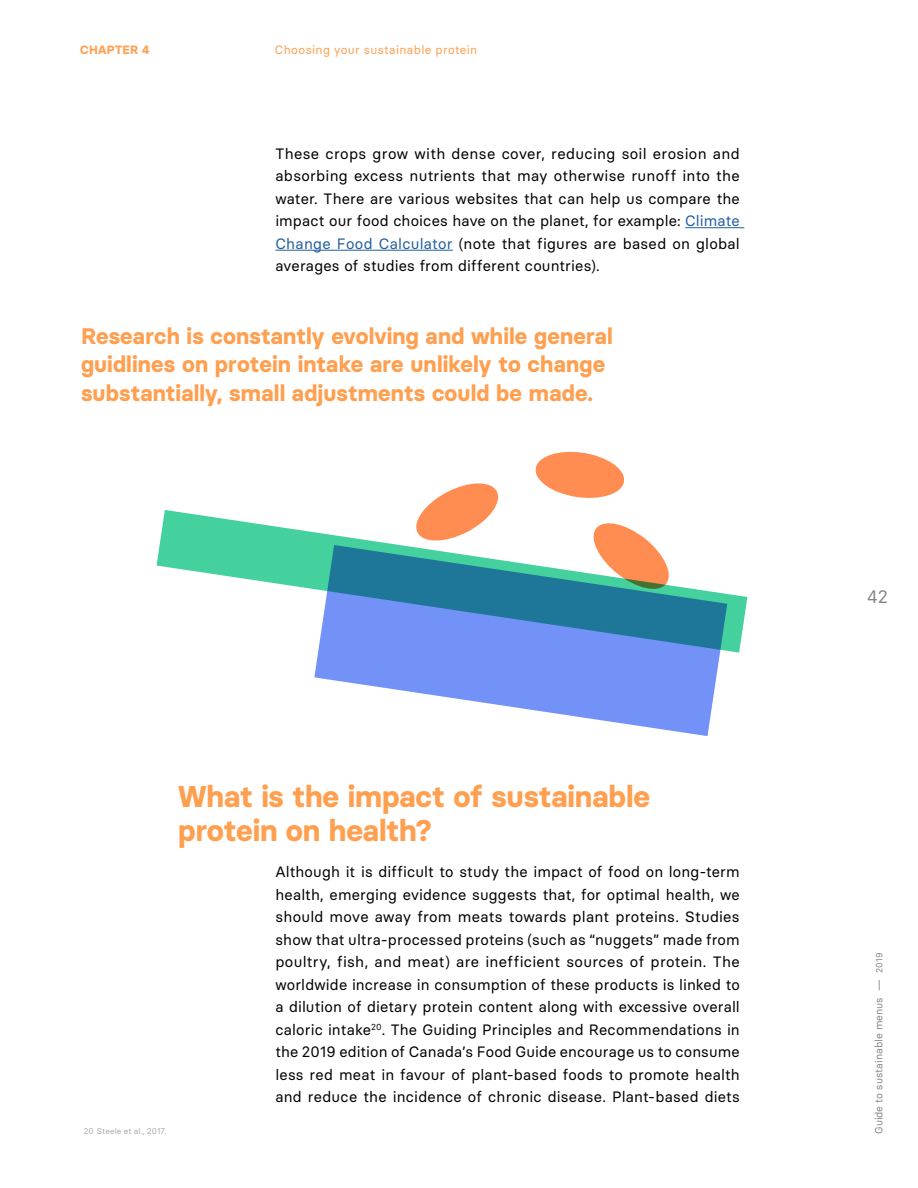
<style>
.page{position:relative;width:918px;height:1188px;background:#fff}
.page>*{position:absolute;margin:0;border:0;box-sizing:border-box;transform-origin:0 0}
.t1{font:700 30px/34.5px "Basier Circle";letter-spacing:-.005em;color:#ff9f50}
.t2{font:700 22.5px/28.5px "Basier Circle";letter-spacing:.01em;color:#ff9f50}
.t3{font:18px "Basier Circle";color:#858687}
.t4{font:15px/22.5px "Basier Circle";letter-spacing:.01em;color:#000;text-align:justify}
.t5{font:12px "Basier Circle";letter-spacing:.03em;color:#ff9f50}
.t6{font:700 12px "Basier Circle";letter-spacing:.03em;color:#ff9f50}
.t7{font:10.5px "Basier Circle";color:#858687}
.t8{font:8.25px "Basier Circle";letter-spacing:.005em;color:#a7a9ac}
.s1{color:#215e9e}
.s2{font-size:9px}
</style>
<div class="page">
<hr style="left:685px;top:227px;width:59px;height:1px;background:#215e9e">
<hr style="left:275px;top:250px;width:178px;height:1px;background:#215e9e">
<svg style="left:157px;top:510px;width:590px;height:143px"></svg>
<svg style="left:314px;top:545px;width:413px;height:191px;fill:#7292f7"></svg>
<svg style="left:535px;top:451px;width:90px;height:47px"></svg>
<svg style="left:589px;top:519px;width:85px;height:75px"></svg>
<svg style="left:412px;top:483px;width:90px;height:61px"></svg>
<p class="t6" style="left:80px;top:42px;width:71px">CHAPTER 4</p>
<p class="t5" style="left:275px;top:42px;width:204px">Choosing your sustainable protein</p>
<p class="t4" style="left:275px;top:142px;width:466px">These crops grow with dense cover, reducing soil erosion and absorbing excess nutrients that may otherwise runoff into the water. There are various websites that can help us compare the impact our food choices have on the planet, for example: <span class="s1">Climate Change Food Calculator</span> (note that figures are based on global averages of studies from different countries).</p>
<h2 class="t2" style="left:81px;top:321px;width:533px">Research is constantly evolving and while general guidlines on protein intake are unlikely to change substantially, small adjustments could be made.</h2>
<p class="t8" style="left:84px;top:1126px;width:84px">20 Steele et al., 2017.</p>
<h1 class="t1" style="left:178px;top:778px;width:474px">What is the impact of sustainable protein on health?</h1>
<p class="t4" style="left:275px;top:860px;width:466px">Although it is difficult to study the impact of food on long-term health, emerging evidence suggests that, for optimal health, we should move away from meats towards plant proteins. Studies show that ultra-processed proteins (such as “nuggets” made from poultry, fish, and meat) are inefficient sources of protein. The worldwide increase in consumption of these products is linked to a dilution of dietary protein content along with excessive overall caloric intake<sup>20</sup>. The Guiding Principles and Recommendations in the 2019 edition of Canada’s Food Guide encourage us to consume less red meat in favour of plant-based foods to promote health and reduce the incidence of chronic disease. Plant-based diets</p>
<p class="t3" style="left:867px;top:585px;width:22px">42</p>
<p class="t7" style="left:872px;top:1134px;width:183px;rotate:-90deg">Guide to sustainable menus — <span class="s2">2019</span></p>
</div>
